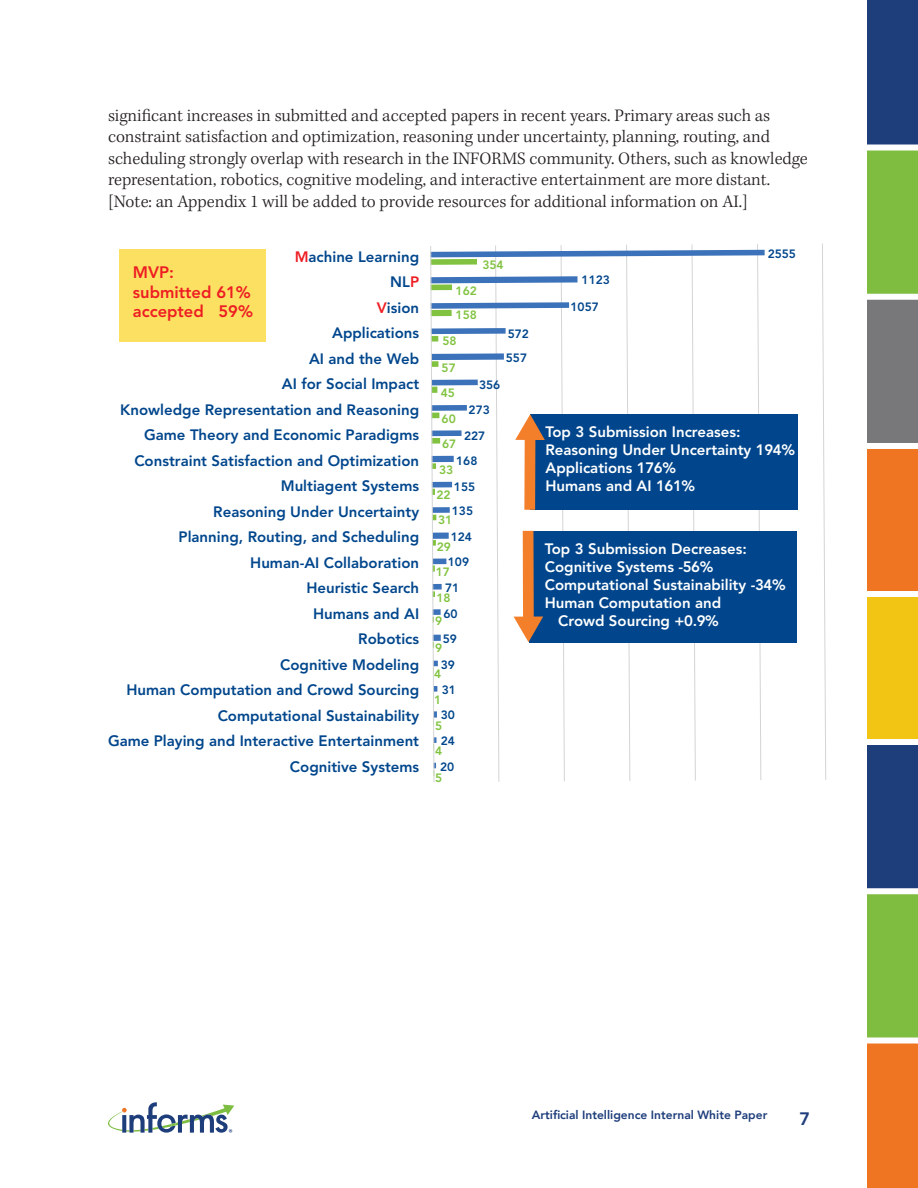
<style>
.page{position:relative;width:918px;height:1188px;background:#fff}
.page>*{position:absolute;margin:0;border:0;box-sizing:border-box;transform-origin:0 0}
.t1{font:300 18px/21.6px "Kepler Std";color:#231f20}
.t2{font:800 18px "Avenir";color:#1e3d7b}
.t3{font:800 16.5px/19.8px "Avenir";color:#ee1d23}
.t4{font:800 15px/25.5px "Avenir";color:#01468c;text-align:right}
.t5{font:800 15px/18px "Avenir";color:#fff}
.t6{font:800 12px/25.5px "Avenir";color:#01468c}
.t7{font:800 12px "Avenir";color:#1e3d7b}
.t8{font:800 12px/25.7px "Avenir";color:#81c340;text-align:justify}
.s1{color:#ee1d23}
</style>
<div class="page">
<div style="left:867px;top:0;width:51px;height:148px;background:#1e3d7b"></div>
<div style="left:867px;top:148px;width:51px;height:149px;background:#7fbd41"></div>
<div style="left:867px;top:297px;width:51px;height:149px;background:#787779"></div>
<div style="left:867px;top:446px;width:51px;height:148px;background:#f07523"></div>
<div style="left:849px;top:145px;width:69px;height:6px;background:#fff"></div>
<div style="left:849px;top:294px;width:69px;height:6px;background:#fff"></div>
<div style="left:849px;top:443px;width:69px;height:6px;background:#fff"></div>
<div style="left:867px;top:594px;width:51px;height:148px;background:#f2c414"></div>
<div style="left:867px;top:742px;width:51px;height:149px;background:#1e3d7b"></div>
<div style="left:867px;top:891px;width:51px;height:149px;background:#7fbd41"></div>
<div style="left:867px;top:1040px;width:51px;height:148px;background:#f07523"></div>
<div style="left:849px;top:739px;width:69px;height:6px;background:#fff"></div>
<div style="left:849px;top:888px;width:69px;height:6px;background:#fff"></div>
<div style="left:849px;top:1037px;width:69px;height:6px;background:#fff"></div>
<div style="left:849px;top:591px;width:69px;height:6px;background:#fff"></div>
<svg style="left:108px;top:1102px;width:126px;height:31px"></svg>
<div style="left:120px;top:249px;width:146px;height:93px;background:#fbe062"></div>
<svg style="left:495px;top:243px;width:331px;height:539px"></svg>
<svg style="left:477px;top:250px;width:288px;height:518px"></svg>
<svg style="left:430px;top:246px;width:47px;height:536px"></svg>
<div style="left:530px;top:414px;width:268px;height:96px;background:#01468c"></div>
<svg style="left:515px;top:414px;width:30px;height:96px"></svg>
<div style="left:529px;top:531px;width:268px;height:111px;background:#01468c"></div>
<svg style="left:514px;top:531px;width:29px;height:111px"></svg>
<p class="t1" style="left:108px;top:105px;width:701px">significant increases in submitted and accepted papers in recent years. Primary areas such as constraint satisfaction and optimization, reasoning under uncertainty, planning, routing, and scheduling strongly overlap with research in the INFORMS community. Others, such as knowledge representation, robotics, cognitive modeling, and interactive entertainment are more distant. [Note: an Appendix 1 will be added to provide resources for additional information on AI.]</p>
<p class="t4" style="left:108px;top:244px;width:313px"><span class="s1">M</span>achine Learning<br>NL<span class="s1">P<br>V</span>ision<br>Applications<br>AI and the Web<br>AI for Social Impact<br>Knowledge Representation and Reasoning<br>Game Theory and Economic Paradigms<br>Constraint Satisfaction and Optimization<br>Multiagent Systems<br>Reasoning Under Uncertainty<br>Planning, Routing, and Scheduling<br>Human-AI Collaboration<br>Heuristic Search<br>Humans and AI<br>Robotics<br>Cognitive Modeling<br>Human Computation and Crowd Sourcing<br>Computational Sustainability<br>Game Playing and Interactive Entertainment<br>Cognitive Systems</p>
<p class="t6" style="left:768px;top:241px;width:30px">2555</p>
<p class="t8" style="left:482px;top:252px;width:23px">354</p>
<p class="t3" style="left:133px;top:262px;width:122px">MVP: submitted 61% accepted 59%</p>
<p class="t6" style="left:582px;top:267px;width:30px">1123</p>
<p class="t8" style="left:456px;top:280px;width:23px;line-height:23.4px">162<br>158</p>
<p class="t6" style="left:570px;top:295px;width:30px">1057</p>
<p class="t6" style="left:506px;top:321px;width:25px;line-height:24.6px">572<br>557</p>
<p class="t8" style="left:442px;top:328px;width:16px">58</p>
<p class="t8" style="left:441px;top:355px;width:17px">57<br>45<br>60</p>
<p class="t8" style="left:437px;top:431px;width:21px;text-align:center">67<br>33<br>22<br>31</p>
<p class="t8" style="left:436px;top:534px;width:17px">29<br>17<br>18</p>
<p class="t8" style="left:435px;top:608px;width:9px">9</p>
<p class="t8" style="left:434px;top:635px;width:9px">9<br>4<br>1<br>5<br>4</p>
<p class="t8" style="left:435px;top:765px;width:9px">5</p>
<p class="t6" style="left:469px;top:372px;width:33px;line-height:25px;text-indent:10px">356<br>273</p>
<p class="t6" style="left:456px;top:424px;width:31px;line-height:24.6px;text-indent:8px">227<br>168</p>
<p class="t6" style="left:452px;top:474px;width:25px;line-height:24.3px">155<br>135</p>
<p class="t6" style="left:451px;top:524px;width:23px">124</p>
<p class="t6" style="left:448px;top:549px;width:23px">109</p>
<p class="t6" style="left:445px;top:575px;width:16px">71</p>
<p class="t6" style="left:443px;top:601px;width:16px">60</p>
<p class="t6" style="left:443px;top:626px;width:16px">59</p>
<p class="t6" style="left:440px;top:652px;width:17px;text-align:justify">39<br>31<br>30<br>24<br>20</p>
<p class="t5" style="left:546px;top:423px;width:251px">Top 3 Submission Increases:<br>Reasoning Under Uncertainty 194%<br>Applications 176%<br>Humans and AI 161%</p>
<p class="t5" style="left:545px;top:539px;width:204px">Top 3 Submission Decreases:</p>
<p class="t5" style="left:545px;top:557px;width:170px">Cognitive Systems -56%</p>
<p class="t5" style="left:545px;top:575px;width:242px">Computational Sustainability -34%</p>
<p class="t5" style="left:545px;top:593px;width:178px">Human Computation and</p>
<p class="t5" style="left:558px;top:611px;width:162px">Crowd Sourcing +0.9%</p>
<p class="t7" style="left:532px;top:1105px;width:237px">Artificial Intelligence Internal White Paper</p>
<p class="t2" style="left:799px;top:1105px;width:12px">7</p>
</div>
